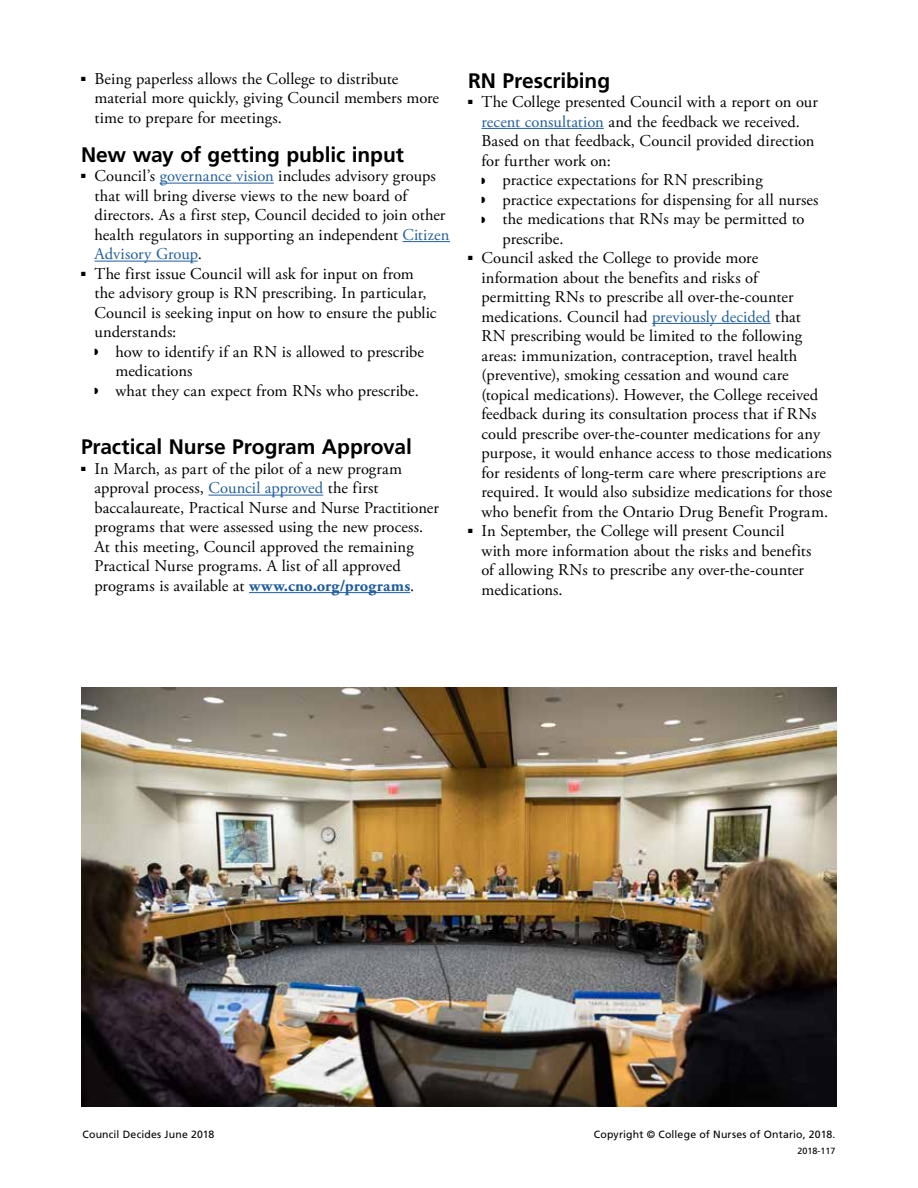
<style>
.page{position:relative;width:918px;height:1188px;background:#fff}
.page>*{position:absolute;margin:0;border:0;box-sizing:border-box;transform-origin:0 0}
.t1{font:700 21px "Frutiger LT Std";letter-spacing:-.005em;color:#000}
.t2{font:16.5px/19.5px "Adobe Garamond Pro";letter-spacing:.005em;color:#000}
.t3{font:10.5px "Frutiger LT Std";letter-spacing:.015em;color:#000}
.t4{font:9px "Frutiger LT Std";color:#000}
.s1{color:#215e9e}
.s2{font-weight:700;color:#215e9e}
</style>
<div class="page">
<hr style="left:160px;top:183px;width:114px;height:1px;background:#215e9e">
<hr style="left:403px;top:241px;width:47px;height:1px;background:#215e9e">
<hr style="left:94px;top:261px;width:104px;height:1px;background:#215e9e">
<hr style="left:208px;top:495px;width:115px;height:1px;background:#215e9e">
<hr style="left:249px;top:592px;width:161px;height:1px;background:#215e9e">
<hr style="left:482px;top:128px;width:122px;height:1px;background:#215e9e">
<hr style="left:652px;top:323px;width:119px;height:1px;background:#215e9e">
<img style="left:81px;top:688px;width:756px;height:419px">
<p class="t2" style="left:94px;top:70px;width:346px;text-indent:-13px">■ Being paperless allows the College to distribute material more quickly, giving Council members more time to prepare for meetings.</p>
<p class="t1" style="left:81px;top:142px;width:324px">New way of getting public input</p>
<p class="t2" style="left:94px;top:167px;width:356px;text-indent:-13px">■ Council’s <span class="s1">governance vision</span> includes advisory groups that will bring diverse views to the new board of directors. As a first step, Council decided to join other health regulators in supporting an independent <span class="s1">Citizen Advisory Group</span>.</p>
<p class="t2" style="left:81px;top:265px;width:334px">■ The first issue Council will ask for input on from</p>
<p class="t2" style="left:94px;top:284px;width:334px">the advisory group is RN prescribing. In particular,</p>
<p class="t2" style="left:94px;top:304px;width:344px">Council is seeking input on how to ensure the public</p>
<p class="t2" style="left:94px;top:323px;width:83px">understands:</p>
<p class="t2" style="left:94px;top:343px;width:331px">◗ how to identify if an RN is allowed to prescribe</p>
<p class="t2" style="left:116px;top:362px;width:79px">medications</p>
<p class="t2" style="left:94px;top:382px;width:326px">◗ what they can expect from RNs who prescribe.</p>
<p class="t1" style="left:81px;top:435px;width:332px">Practical Nurse Program Approval</p>
<p class="t2" style="left:94px;top:460px;width:346px;text-indent:-13px">■ In March, as part of the pilot of a new program approval process, <span class="s1">Council approved</span> the first baccalaureate, Practical Nurse and Nurse Practitioner programs that were assessed using the new process.<br>At this meeting, Council approved the remaining Practical Nurse programs. A list of all approved programs is available at <span class="s2">www.cno.org/programs</span>.</p>
<p class="t1" style="left:468px;top:68px;width:144px">RN Prescribing</p>
<p class="t2" style="left:468px;top:93px;width:352px">■ The College presented Council with a report on our</p>
<p class="t2" style="left:482px;top:112px;width:320px"><span class="s1">recent consultation</span> and the feedback we received.</p>
<p class="t2" style="left:482px;top:132px;width:335px">Based on that feedback, Council provided direction</p>
<p class="t2" style="left:482px;top:151px;width:131px">for further work on:</p>
<p class="t2" style="left:482px;top:171px;width:283px">◗ practice expectations for RN prescribing</p>
<p class="t2" style="left:482px;top:190px;width:339px">◗ practice expectations for dispensing for all nurses</p>
<p class="t2" style="left:482px;top:210px;width:325px">◗ the medications that RNs may be permitted to</p>
<p class="t2" style="left:503px;top:229px;width:62px">prescribe.</p>
<p class="t2" style="left:482px;top:249px;width:352px;text-indent:-13px">■ Council asked the College to provide more information about the benefits and risks of<br>permitting RNs to prescribe all over-the-counter medications. Council had <span class="s1">previously decided</span> that<br>RN prescribing would be limited to the following areas: immunization, contraception, travel health (preventive), smoking cessation and wound care (topical medications). However, the College received feedback during its consultation process that if RNs could prescribe over-the-counter medications for any purpose, it would enhance access to those medications for residents of long-term care where prescriptions are required. It would also subsidize medications for those who benefit from the Ontario Drug Benefit Program.</p>
<p class="t2" style="left:482px;top:522px;width:331px;text-indent:-13px">■ In September, the College will present Council with more information about the risks and benefits of allowing RNs to prescribe any over-the-counter medications.</p>
<p class="t3" style="left:82px;top:1128px;width:133px">Council Decides June 2018</p>
<p class="t3" style="left:594px;top:1128px;width:243px">Copyright © College of Nurses of Ontario, 2018.</p>
<p class="t4" style="left:797px;top:1145px;width:40px">2018-117</p>
</div>
